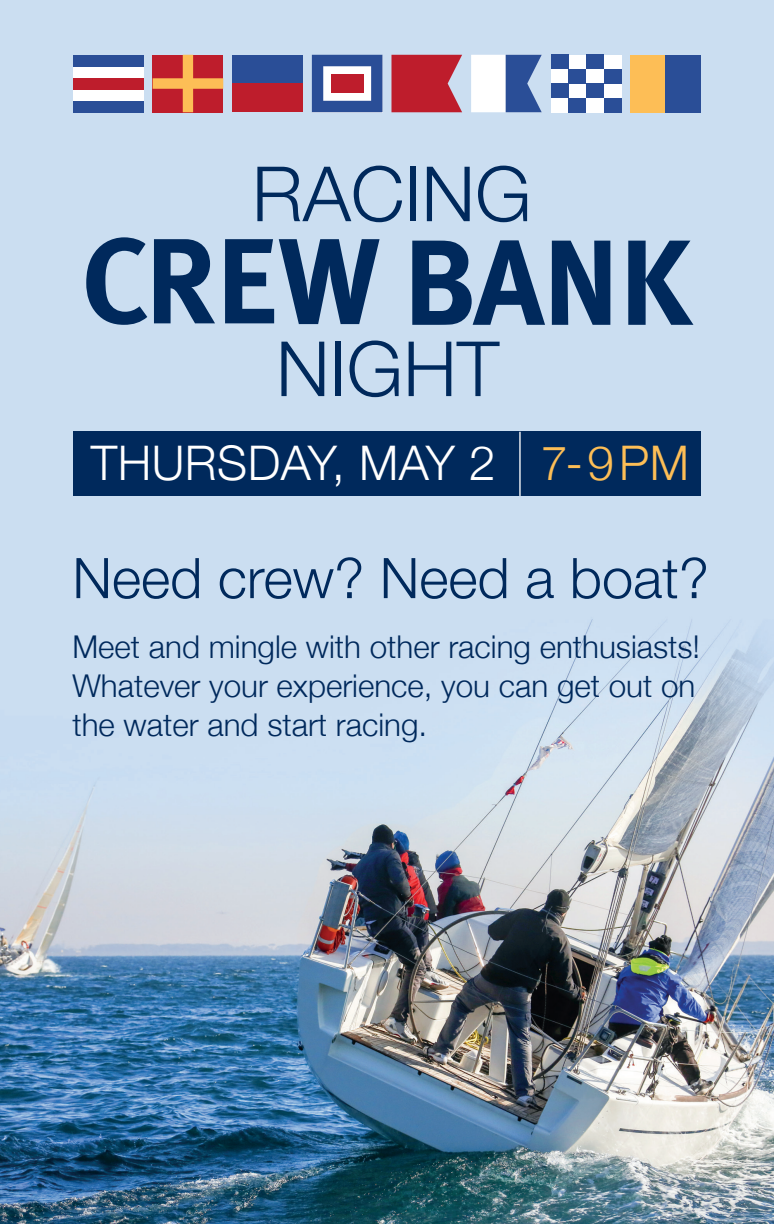
<style>
.page{position:relative;width:774px;height:1224px;background:#fff}
.page>*{position:absolute;margin:0;border:0;box-sizing:border-box;transform-origin:0 0}
.t1{font:300 76.2px "Helvetica Neue";color:#00295c}
.t2{font:300 56px "Helvetica Neue";color:#00295c}
.t3{font:300 47.8px "Helvetica Neue";letter-spacing:.01em;color:#fff}
.t4{font:300 31.4px/39.2px "Helvetica Neue";color:#00295c}
.s1{color:#fdbe56}
</style>
<div class="page">
<img style="left:0;top:0;width:774px;height:1224px">
<svg style="left:86px;top:237px;width:61px;height:88px"></svg>
<svg style="left:154px;top:239px;width:61px;height:84px"></svg>
<svg style="left:225px;top:239px;width:155px;height:85px"></svg>
<svg style="left:412px;top:240px;width:133px;height:85px"></svg>
<svg style="left:552px;top:241px;width:58px;height:84px"></svg>
<svg style="left:628px;top:241px;width:65px;height:84px"></svg>
<div style="left:73px;top:431px;width:628px;height:65px;background:#00295c"></div>
<hr style="left:519px;top:432px;width:2px;height:64px;background:#fff">
<div style="left:73px;top:55px;width:71px;height:57px;background:#fff"></div>
<div style="left:73px;top:55px;width:71px;height:11px;background:#2a4e97"></div>
<div style="left:73px;top:101px;width:71px;height:11px;background:#2a4e97"></div>
<div style="left:73px;top:78px;width:71px;height:11px;background:#be1d2c"></div>
<svg style="left:391px;top:55px;width:71px;height:57px"></svg>
<svg style="left:471px;top:55px;width:71px;height:57px"></svg>
<div style="left:232px;top:55px;width:71px;height:29px;background:#2a4e97"></div>
<div style="left:232px;top:84px;width:71px;height:28px;background:#be1d2c"></div>
<svg style="left:312px;top:55px;width:71px;height:57px"></svg>
<div style="left:331px;top:74px;width:32px;height:19px;background:#be1d2c"></div>
<svg style="left:153px;top:55px;width:70px;height:57px"></svg>
<div style="left:551px;top:55px;width:70px;height:57px;background:#fff"></div>
<div style="left:551px;top:55px;width:17px;height:14px;background:#2a4e97"></div>
<div style="left:568px;top:69px;width:18px;height:15px;background:#2a4e97"></div>
<div style="left:551px;top:84px;width:17px;height:14px;background:#2a4e97"></div>
<div style="left:568px;top:98px;width:18px;height:14px;background:#2a4e97"></div>
<div style="left:586px;top:55px;width:18px;height:14px;background:#2a4e97"></div>
<div style="left:604px;top:69px;width:17px;height:15px;background:#2a4e97"></div>
<div style="left:586px;top:84px;width:18px;height:14px;background:#2a4e97"></div>
<div style="left:604px;top:98px;width:17px;height:14px;background:#2a4e97"></div>
<div style="left:630px;top:55px;width:36px;height:57px;background:#fdbe56"></div>
<div style="left:666px;top:55px;width:35px;height:57px;background:#2a4e97"></div>
<h1 class="t1" style="left:252px;top:133px;width:281px">RACING</h1>
<h1 class="t1" style="left:276px;top:307px;width:225px">NIGHT</h1>
<h3 class="t3" style="left:91px;top:424px;width:600px">THURSDAY, MAY 2 <span class="s1">7-9PM</span></h3>
<h2 class="t2" style="left:72px;top:533px;width:638px">Need crew? Need a boat?</h2>
<p class="t4" style="left:72px;top:625px;width:629px">Meet and mingle with other racing enthusiasts!<br>Whatever your experience, you can get out on the water and start racing.</p>
</div>
